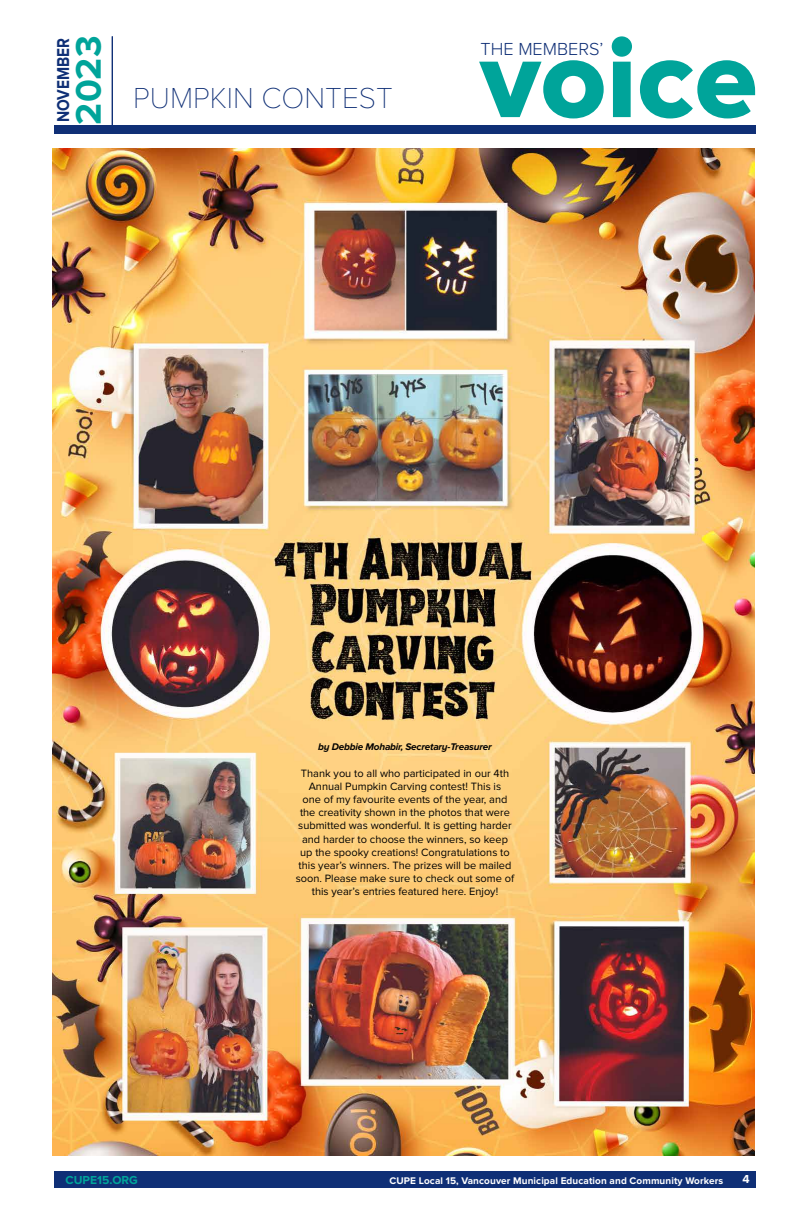
<style>
.page{position:relative;width:810px;height:1224px;background:#fff}
.page>*{position:absolute;margin:0;border:0;box-sizing:border-box;transform-origin:0 0}
.t1{font:114.8px "Proxima Nova A Extrabld";color:#00a49a}
.t2{font:700 36.9px "Proxima Nova A";color:#00a49a}
.t3{font:100 30px "Proxima Nova A";color:#0f2f76}
.t4{font:300 18.1px "Proxima Nova A";color:#0f2f76}
.t5{font:700 17.8px "Proxima Nova A";color:#0f2f76;scale:.86 1}
.t6{font:700 12px "Proxima Nova";color:#00a49a}
.t7{font:700 12px "Proxima Nova A";color:#fff}
.t8{font:11px/13.2px "Proxima Nova";color:#000;text-align:center}
.t9{font:700 10px "Proxima Nova";letter-spacing:.01em;color:#fff}
.t10{font:italic 700 10px "Proxima Nova A";letter-spacing:-.02em;color:#000}
</style>
<div class="page">
<div style="left:54px;top:1171px;width:702px;height:17px;background:#0f2f76"></div>
<div style="left:54px;top:126px;width:702px;height:8px;background:#0f2f76"></div>
<hr style="left:112px;top:37px;width:1px;height:92px;background:#0f2f76">
<img style="left:53px;top:148px;width:701px;height:1007px">
<h3 class="t5" style="left:53px;top:122px;width:99px;rotate:-90deg">NOVEMBER</h3>
<h2 class="t2" style="left:68px;top:125px;width:90px;rotate:-90deg">2023</h2>
<h3 class="t3" style="left:133px;top:82px;width:261px">PUMPKIN CONTEST</h3>
<h1 class="t1" style="left:480px;top:13px;width:279px">voice</h1>
<h3 class="t4" style="left:481px;top:39px;width:124px">THE MEMBERS’</h3>
<p class="t10" style="left:318px;top:741px;width:175px">by Debbie Mohabir, Secretary-Treasurer</p>
<p class="t8" style="left:296px;top:767px;width:220px">Thank you to all who participated in our 4th Annual Pumpkin Carving contest! This is<br>one of my favourite events of the year, and the creativity shown in the photos that were submitted was wonderful. It is getting harder and harder to choose the winners, so keep up the spooky creations! Congratulations to this year’s winners. The prizes will be mailed soon. Please make sure to check out some of this year’s entries featured here. Enjoy!</p>
<p class="t6" style="left:66px;top:1173px;width:74px">CUPE15.ORG</p>
<p class="t9" style="left:390px;top:1175px;width:335px">CUPE Local 15, Vancouver Municipal Education and Community Workers</p>
<p class="t7" style="left:742px;top:1172px;width:9px">4</p>
</div>
